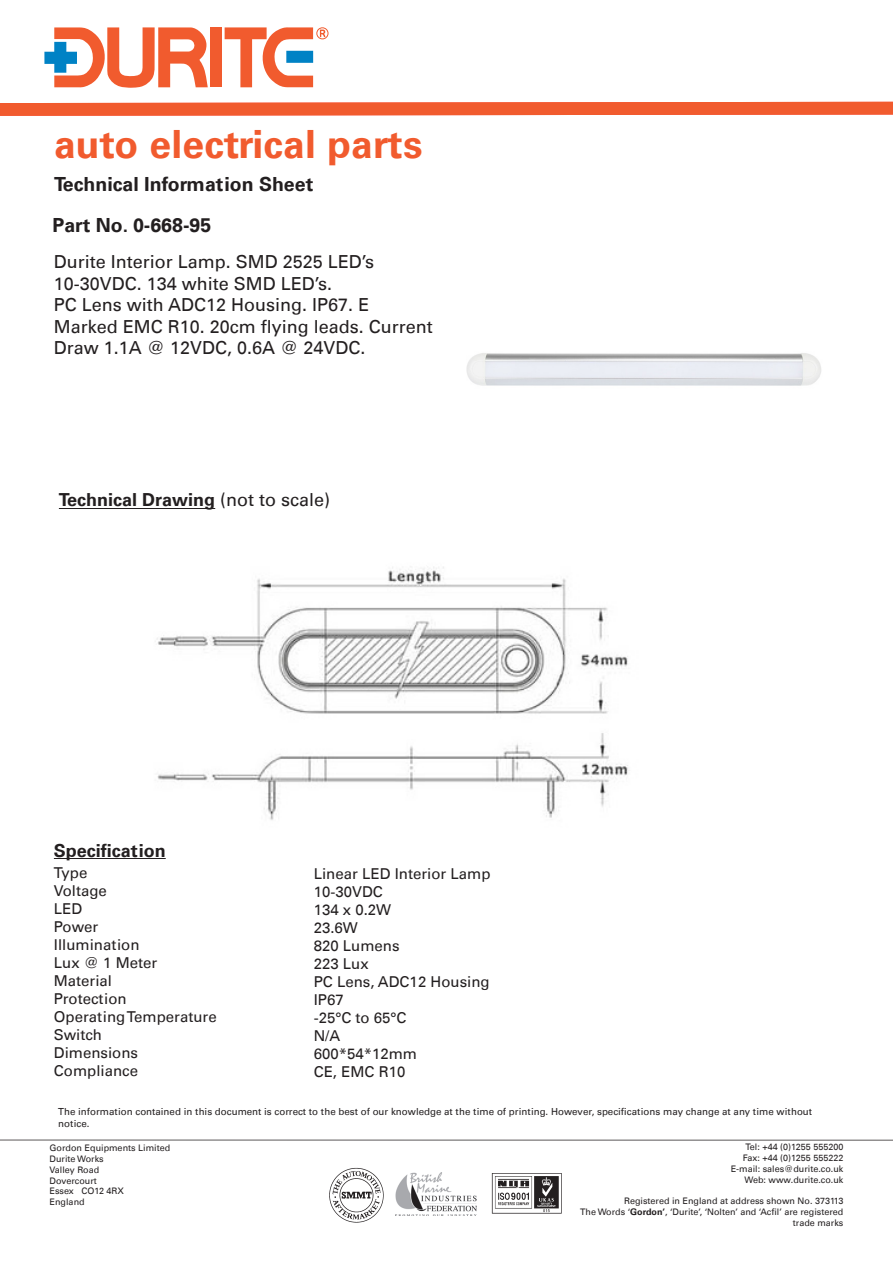
<style>
.page{position:relative;width:893px;height:1263px;background:#fff}
.page>*{position:absolute;margin:0;border:0;box-sizing:border-box;transform-origin:0 0}
.t1{font:700 39px "Univers Com 65";letter-spacing:.005em;color:#f15b2e}
.t2{font:700 19.5px/41.1px "Univers Com 65";color:#231f20}
.t3{font:18px/21.6px "Univers Com 55 Roman";color:#231f20}
.t4{font:700 18px "Univers Com 65";color:#231f20}
.t5{font:15px/18px "Univers Com 55 Roman";color:#231f20}
.t6{font:9.75px/11.7px "Univers Com 55 Roman";color:#231f20}
.t7{font:9px/10.8px "Univers Com 55 Roman";color:#231f20;text-align:right}
.s1{font-family:"Univers Com 55 Roman";font-weight:400}
.s2{font-family:"Univers Com 65";font-weight:700}
</style>
<div class="page">
<hr style="left:0;top:1139px;width:893px;height:2px;background:#231f20">
<svg style="left:0;top:101px;width:893px;height:15px;background:#f36f48"></svg>
<hr style="left:54px;top:858px;width:112px;height:1px;background:#231f20">
<div style="left:210px;top:27px;width:11px;height:60px;background:#f15b2e"></div>
<svg style="left:320px;top:30px;width:5px;height:7px"></svg>
<div style="left:317px;top:28px;width:11px;height:11px;border:1px solid #f15b2e;border-radius:50%"></div>
<svg style="left:225px;top:27px;width:88px;height:60px"></svg>
<svg style="left:44px;top:27px;width:164px;height:61px"></svg>
<img style="left:491px;top:1173px;width:71px;height:41px">
<img style="left:329px;top:1167px;width:55px;height:56px">
<img style="left:395px;top:1172px;width:81px;height:44px">
<img style="left:157px;top:566px;width:471px;height:254px">
<img style="left:466px;top:353px;width:355px;height:33px">
<hr style="left:59px;top:508px;width:156px;height:1px;background:#231f20">
<p class="t1" style="left:54px;top:121px;width:370px">auto electrical parts</p>
<p class="t2" style="left:52px;top:163px;width:262px">Technical Information Sheet<br>Part No. 0-668-95</p>
<p class="t3" style="left:54px;top:251px;width:380px">Durite Interior Lamp. SMD 2525 LED’s 10-30VDC. 134 white SMD LED’s.<br>PC Lens with ADC12 Housing. IP67. E Marked EMC R10. 20cm flying leads. Current Draw 1.1A @ 12VDC, 0.6A @ 24VDC.</p>
<p class="t4" style="left:59px;top:488px;width:273px">Technical Drawing <span class="s1">(not to scale)</span></p>
<p class="t4" style="left:54px;top:840px;width:113px">Specification</p>
<p class="t5" style="left:54px;top:864px;width:35px">Type</p>
<p class="t5" style="left:54px;top:882px;width:55px">Voltage</p>
<p class="t5" style="left:54px;top:900px;width:30px">LED</p>
<p class="t5" style="left:54px;top:918px;width:46px">Power</p>
<p class="t5" style="left:54px;top:936px;width:87px">Illumination</p>
<p class="t5" style="left:54px;top:954px;width:105px">Lux @ 1 Meter</p>
<p class="t5" style="left:54px;top:972px;width:60px">Material</p>
<p class="t5" style="left:54px;top:990px;width:74px">Protection</p>
<p class="t5" style="left:54px;top:1008px;width:164px">Operating Temperature</p>
<p class="t5" style="left:54px;top:1026px;width:50px">Switch</p>
<p class="t5" style="left:54px;top:1044px;width:86px">Dimensions</p>
<p class="t5" style="left:54px;top:1062px;width:86px">Compliance</p>
<p class="t5" style="left:314px;top:865px;width:178px">Linear LED Interior Lamp<br>10-30VDC<br>134 x 0.2W<br>23.6W<br>820 Lumens<br>223 Lux<br>PC Lens, ADC12 Housing<br>IP67<br>-25°C to 65°C<br>N/A<br>600*54*12mm<br>CE, EMC R10</p>
<p class="t6" style="left:58px;top:1105px;width:755px">The information contained in this document is correct to the best of our knowledge at the time of printing. However, specifications may change at any time without notice.</p>
<p class="t7" style="left:745px;top:1142px;width:99px">Tel: +44 (0)1255 555200</p>
<p class="t7" style="left:743px;top:1153px;width:102px">Fax: +44 (0)1255 555222</p>
<p class="t7" style="left:731px;top:1163px;width:114px">E-mail: sales@durite.co.uk</p>
<p class="t7" style="left:744px;top:1174px;width:100px">Web: www.durite.co.uk</p>
<p class="t7" style="left:624px;top:1196px;width:221px">Registered in England at address shown No. 373113</p>
<p class="t7" style="left:580px;top:1207px;width:265px">The Words ‘<span class="s2">Gordon’</span>, ‘Durite’, ‘Nolten’ and ‘Acfil’ are registered trade marks</p>
<p class="t7" style="left:50px;top:1142px;width:122px">Gordon Equipments Limited</p>
<p class="t7" style="left:50px;top:1153px;width:56px">Durite Works</p>
<p class="t7" style="left:50px;top:1164px;width:51px">Valley Road</p>
<p class="t7" style="left:50px;top:1175px;width:49px">Dovercourt</p>
<p class="t7" style="left:50px;top:1186px;width:76px">Essex CO12 4RX</p>
<p class="t7" style="left:50px;top:1196px;width:37px">England</p>
</div>
